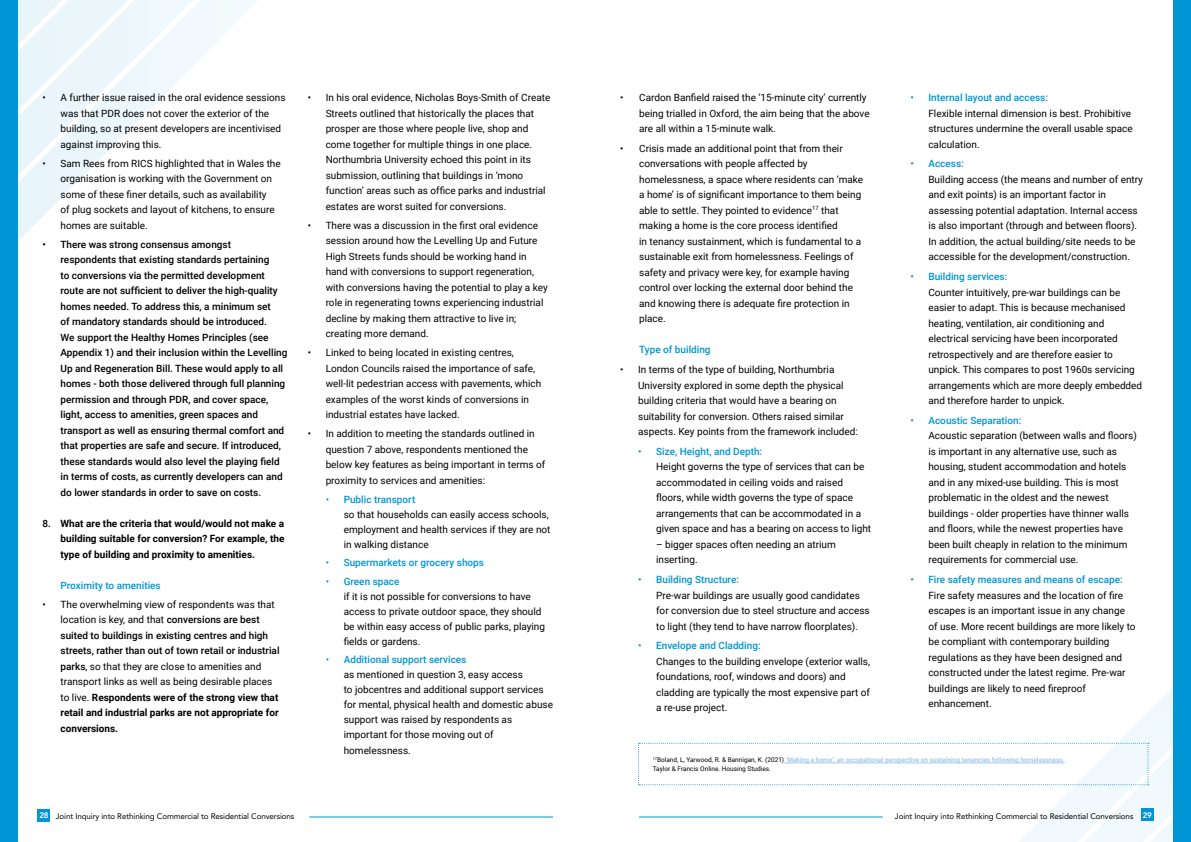
<style>
.page{position:relative;width:1191px;height:842px;background:#fff}
.page>*{position:absolute;margin:0;border:0;box-sizing:border-box;transform-origin:0 0}
.t1{font:10px/15.5px "Roboto";color:#000}
.t2{font:500 10px/15.5px "Roboto";color:#000}
.t3{font:500 10px "Roboto";color:#0095d4}
.t4{font:700 10px/15.5px "Roboto";color:#000;text-align:justify}
.t5{font:8px "Avenir LT Std";letter-spacing:-.01em;color:#000}
.t6{font:700 6.5px/8.5px "Roboto";color:#a3c8ec}
.s1{font-weight:500}
.s2{font-weight:700}
.s3{color:#0095d4}
.s4{font-weight:500;color:#0095d4}
.s5{font-weight:400}
.s6{font-weight:400;color:#000}
.s7{font-weight:800;color:#fff}
</style>
<div class="page">
<div style="left:38px;top:809px;width:12px;height:13px;background:#0095d4"></div>
<svg style="left:18px;top:0;width:228px;height:241px"></svg>
<hr style="left:309px;top:816px;width:244px;height:1px;background:#0095d4">
<div style="left:1173px;top:0;width:18px;height:842px;background:#0095d4"></div>
<div style="left:0;top:0;width:18px;height:842px;background:#0095d4"></div>
<svg style="left:638px;top:688px;width:535px;height:154px"></svg>
<hr style="left:784px;top:763px;width:280px;height:1px;background:#a3c8ec">
<p class="t1" style="left:61px;top:89px;width:226px;text-indent:-18px">• A further issue raised in the oral evidence sessions was that PDR does not cover the exterior of the building, so at present developers are incentivised against improving this.</p>
<p class="t1" style="left:61px;top:155px;width:222px;text-indent:-18px">• Sam Rees from RICS highlighted that in Wales the organisation is working with the Government on some of these finer details, such as availability<br>of plug sockets and layout of kitchens, to ensure homes are suitable.</p>
<p class="t2" style="left:61px;top:236px;width:228px;text-indent:-18px">• There was strong consensus amongst respondents that existing standards pertaining<br>to conversions via the permitted development route are not sufficient to deliver the high-quality homes needed. To address this, a minimum set<br>of mandatory standards should be introduced.<br>We support the Healthy Homes Principles (see Appendix 1) and their inclusion within the Levelling Up and Regeneration Bill. These would apply to all homes - both those delivered through full planning permission and through PDR, and cover space, light, access to amenities, green spaces and transport as well as ensuring thermal comfort and that properties are safe and secure. If introduced, these standards would also level the playing field in terms of costs, as currently developers can and do lower standards in order to save on costs.</p>
<p class="t4" style="left:61px;top:515px;width:226px">What are the criteria that would/would not make a building suitable for conversion? For example, the type of building and proximity to amenities.</p>
<p class="t3" style="left:61px;top:578px;width:102px">Proximity to amenities</p>
<p class="t1" style="left:61px;top:596px;width:220px;text-indent:-18px">• The overwhelming view of respondents was that location is key, and that <span class="s1">conversions are best suited to buildings in existing centres and high streets, rather than out of town retail or industrial parks</span>, so that they are close to amenities and transport links as well as being desirable places to live. <span class="s2">Respondents were of the strong view that retail and industrial parks are not appropriate for conversions.</span></p>
<p class="t2" style="left:43px;top:515px;width:10px">8.</p>
<p class="t1" style="left:326px;top:89px;width:226px;text-indent:-18px">• In his oral evidence, Nicholas Boys-Smith of Create Streets outlined that historically the places that prosper are those where people live, shop and come together for multiple things in one place.<br>Northumbria University echoed this point in its submission, outlining that buildings in ‘mono function’ areas such as office parks and industrial estates are worst suited for conversions.</p>
<p class="t1" style="left:326px;top:217px;width:224px;text-indent:-18px">• There was a discussion in the first oral evidence session around how the Levelling Up and Future High Streets funds should be working hand in hand with conversions to support regeneration, with conversions having the potential to play a key role in regenerating towns experiencing industrial decline by making them attractive to live in; creating more demand.</p>
<p class="t1" style="left:326px;top:344px;width:217px;text-indent:-18px">• Linked to being located in existing centres, London Councils raised the importance of safe, well-lit pedestrian access with pavements, which examples of the worst kinds of conversions in industrial estates have lacked.</p>
<p class="t1" style="left:326px;top:425px;width:221px;text-indent:-18px">• In addition to meeting the standards outlined in question 7 above, respondents mentioned the below key features as being important in terms of proximity to services and amenities:</p>
<p class="t1" style="left:344px;top:491px;width:208px;line-height:15px;text-indent:-18px"><span class="s3">•</span> <span class="s4">Public transport<br></span>so that households can easily access schools, employment and health services if they are not in walking distance</p>
<p class="t3" style="left:326px;top:556px;width:160px"><span class="s5">•</span> Supermarkets or grocery shops</p>
<p class="t1" style="left:344px;top:573px;width:203px;line-height:15px;text-indent:-18px"><span class="s3">•</span> <span class="s4">Green space<br></span>if it is not possible for conversions to have access to private outdoor space, they should be within easy access of public parks, playing fields or gardens.</p>
<p class="t1" style="left:344px;top:652px;width:211px;line-height:15.1px;text-indent:-18px"><span class="s3">•</span> <span class="s4">Additional support services<br></span>as mentioned in question 3, easy access<br>to jobcentres and additional support services for mental, physical health and domestic abuse support was raised by respondents as important for those moving out of homelessness.</p>
<p class="t1" style="left:639px;top:89px;width:232px;text-indent:-19px">• Cardon Banfield raised the ‘15-minute city’ currently being trialled in Oxford, the aim being that the above are all within a 15-minute walk.</p>
<p class="t1" style="left:639px;top:140px;width:225px;text-indent:-19px">• Crisis made an additional point that from their conversations with people affected by homelessness, a space where residents can ‘make a home’ is of significant importance to them being able to settle. They pointed to evidence<sup>17</sup> that making a home is the core process identified<br>in tenancy sustainment, which is fundamental to a sustainable exit from homelessness. Feelings of safety and privacy were key, for example having control over locking the external door behind the and knowing there is adequate fire protection in place.</p>
<p class="t3" style="left:639px;top:343px;width:73px">Type of building</p>
<p class="t1" style="left:638px;top:361px;width:221px;text-indent:-18px">• In terms of the type of building, Northumbria University explored in some depth the physical building criteria that would have a bearing on suitability for conversion. Others raised similar aspects. Key points from the framework included:</p>
<p class="t3" style="left:638px;top:444px;width:126px">• Size, Height, and Depth:</p>
<p class="t1" style="left:656px;top:459px;width:216px">Height governs the type of services that can be accommodated in ceiling voids and raised floors, while width governs the type of space arrangements that can be accommodated in a given space and has a bearing on access to light</p>
<p class="t1" style="left:656px;top:536px;width:181px">– bigger spaces often needing an atrium inserting.</p>
<p class="t3" style="left:638px;top:572px;width:102px">• Building Structure:</p>
<p class="t1" style="left:656px;top:587px;width:215px">Pre-war buildings are usually good candidates for conversion due to steel structure and access to light (they tend to have narrow floorplates).</p>
<p class="t3" style="left:638px;top:639px;width:124px">• Envelope and Cladding:</p>
<p class="t1" style="left:656px;top:653px;width:215px">Changes to the building envelope (exterior walls, foundations, roof, windows and doors) and cladding are typically the most expensive part of a re-use project.</p>
<p class="t3" style="left:910px;top:90px;width:139px">• Internal layout and access:</p>
<p class="t1" style="left:928px;top:105px;width:206px">Flexible internal dimension is best. Prohibitive structures undermine the overall usable space calculation.</p>
<p class="t3" style="left:910px;top:157px;width:55px">• Access:</p>
<p class="t1" style="left:928px;top:171px;width:216px">Building access (the means and number of entry and exit points) is an important factor in assessing potential adaptation. Internal access is also important (through and between floors).<br>In addition, the actual building/site needs to be accessible for the development/construction.</p>
<p class="t3" style="left:910px;top:269px;width:98px">• Building services:</p>
<p class="t1" style="left:928px;top:284px;width:215px">Counter intuitively, pre-war buildings can be easier to adapt. This is because mechanised heating, ventilation, air conditioning and electrical servicing have been incorporated retrospectively and are therefore easier to unpick. This compares to post 1960s servicing arrangements which are more deeply embedded and therefore harder to unpick.</p>
<p class="t3" style="left:910px;top:413px;width:112px">• Acoustic Separation:</p>
<p class="t1" style="left:928px;top:428px;width:210px">Acoustic separation (between walls and floors) is important in any alternative use, such as housing, student accommodation and hotels and in any mixed-use building. This is most problematic in the oldest and the newest buildings - older properties have thinner walls and floors, while the newest properties have been built cheaply in relation to the minimum requirements for commercial use.</p>
<p class="t3" style="left:910px;top:572px;width:214px">• Fire safety measures and means of escape:</p>
<p class="t1" style="left:928px;top:587px;width:209px">Fire safety measures and the location of fire escapes is an important issue in any change of use. More recent buildings are more likely to be compliant with contemporary building regulations as they have been designed and constructed under the latest regime. Pre-war buildings are likely to need fireproof enhancement.</p>
<p class="t6" style="left:653px;top:756px;width:413px"><sup>17</sup><span class="s6">Boland, L, Yarwood, R. &amp; Bannigan, K. (2021)</span> ‘Making a home’: an occupational perspective on sustaining tenancies following homelessness.<br><span class="s6">Taylor &amp; Francis Online. Housing Studies.</span></p>
<p class="t5" style="left:39px;top:811px;width:256px"><span class="s7">28</span> Joint Inquiry into Rethinking Commercial to Residential Conversions</p>
<p class="t5" style="left:895px;top:811px;width:258px">Joint Inquiry into Rethinking Commercial to Residential Conversions <span class="s7">29</span></p>
</div>
